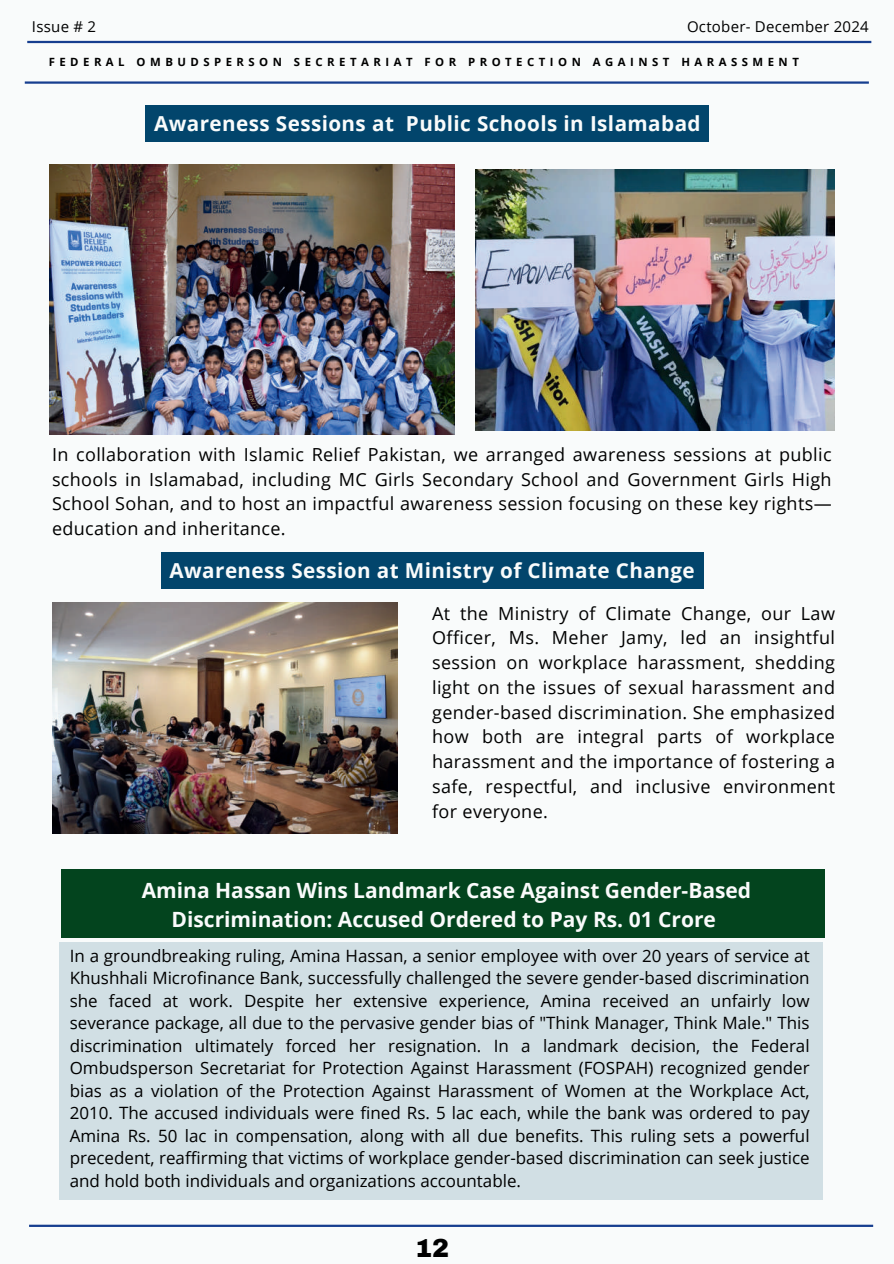
<style>
.page{position:relative;width:894px;height:1264px;background:#fff}
.page>*{position:absolute;margin:0;border:0;box-sizing:border-box;transform-origin:0 0}
.t1{font:900 25.5px "Archivo";color:#000}
.t2{font:700 21px/29.2px "Open Sans";color:#fafbfb;text-align:center}
.t3{font:700 20.7px "Open Sans";letter-spacing:.02em;color:#f9fbfb}
.t4{font:18px/24.8px "Open Sans";letter-spacing:.02em;color:#000;text-align:justify}
.t5{font:16.95px/22.5px "Open Sans";color:#000;text-align:justify}
.t6{font:15px "Open Sans";letter-spacing:.015em;color:#000}
.t7{font:700 11.4px "Open Sans";letter-spacing:.395em;color:#000}
</style>
<div class="page">
<div style="left:0;top:0;width:893px;height:1263px;background:#f9fbfb"></div>
<hr style="left:27px;top:41px;width:844px;height:2px;background:#163e8f">
<hr style="left:25px;top:81px;width:843px;height:3px;background:#163e8f">
<hr style="left:29px;top:1224px;width:843px;height:2px;background:#163e8f">
<img style="left:475px;top:169px;width:359px;height:261px">
<img style="left:49px;top:165px;width:405px;height:270px">
<img style="left:52px;top:602px;width:345px;height:231px">
<div style="left:145px;top:105px;width:564px;height:37px;background:#02456c"></div>
<div style="left:161px;top:552px;width:542px;height:37px;background:#02456c"></div>
<div style="left:61px;top:868px;width:763px;height:69px;background:#03441e"></div>
<div style="left:59px;top:942px;width:763px;height:257px;background:#d1dfe4"></div>
<p class="t6" style="left:32px;top:16px;width:66px">Issue # 2</p>
<p class="t6" style="left:686px;top:16px;width:183px">October- December 2024</p>
<p class="t7" style="left:49px;top:54px;width:751px">FEDERAL OMBUDSPERSON SECRETARIAT FOR PROTECTION AGAINST HARASSMENT</p>
<p class="t3" style="left:154px;top:108px;width:548px">Awareness Sessions at Public Schools in Islamabad</p>
<p class="t4" style="left:52px;top:441px;width:781px">In collaboration with Islamic Relief Pakistan, we arranged awareness sessions at public schools in Islamabad, including MC Girls Secondary School and Government Girls High School Sohan, and to host an impactful awareness session focusing on these key rights— education and inheritance.</p>
<p class="t3" style="left:169px;top:555px;width:526px">Awareness Session at Ministry of Climate Change</p>
<p class="t4" style="left:432px;top:600px;width:404px">At the Ministry of Climate Change, our Law Officer, Ms. Meher Jamy, led an insightful session on workplace harassment, shedding light on the issues of sexual harassment and gender-based discrimination. She emphasized how both are integral parts of workplace harassment and the importance of fostering a safe, respectful, and inclusive environment for everyone.</p>
<p class="t2" style="left:142px;top:875px;width:611px">Amina Hassan Wins Landmark Case Against Gender-Based<br>Discrimination: Accused Ordered to Pay Rs. 01 Crore</p>
<p class="t5" style="left:70px;top:943px;width:741px">In a groundbreaking ruling, Amina Hassan, a senior employee with over 20 years of service at Khushhali Microfinance Bank, successfully challenged the severe gender-based discrimination she faced at work. Despite her extensive experience, Amina received an unfairly low severance package, all due to the pervasive gender bias of "Think Manager, Think Male." This discrimination ultimately forced her resignation. In a landmark decision, the Federal Ombudsperson Secretariat for Protection Against Harassment (FOSPAH) recognized gender bias as a violation of the Protection Against Harassment of Women at the Workplace Act, 2010. The accused individuals were fined Rs. 5 lac each, while the bank was ordered to pay Amina Rs. 50 lac in compensation, along with all due benefits. This ruling sets a powerful precedent, reaffirming that victims of workplace gender-based discrimination can seek justice and hold both individuals and organizations accountable.</p>
<h1 class="t1" style="left:415px;top:1232px;width:36px">12</h1>
</div>
